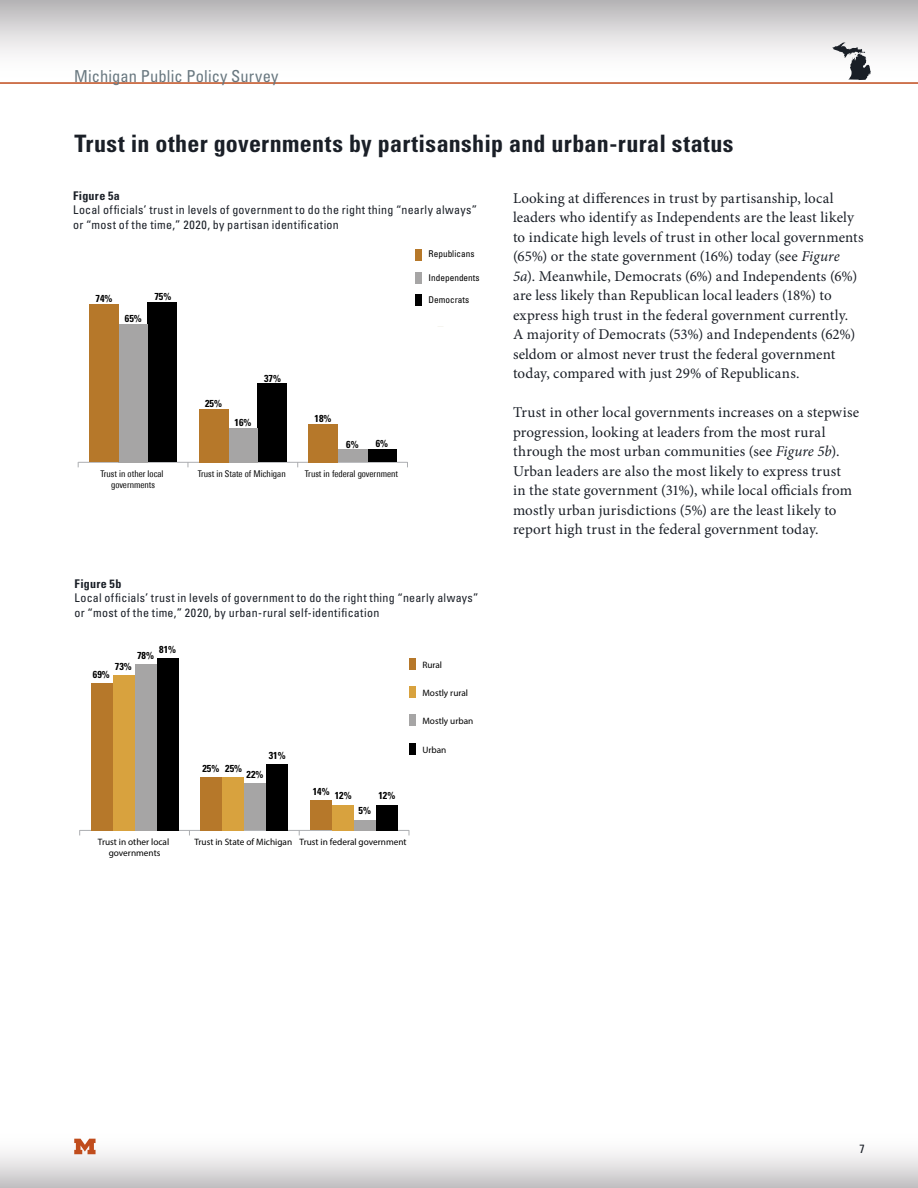
<style>
.page{position:relative;width:918px;height:1188px;background:#fff}
.page>*{position:absolute;margin:0;border:0;box-sizing:border-box;transform-origin:0 0}
.t1{font:700 condensed 24px "Univers LT Std";letter-spacing:.015em;color:#1a1f27}
.t2{font:condensed 16.5px "Univers LT Std";letter-spacing:.01em;color:#697880}
.t3{font:15px/19.5px "Minion Pro";letter-spacing:.01em;color:#1a1f27}
.t4{font:condensed 12px/14.4px "Univers LT Std";letter-spacing:.025em;color:#1a1f27}
.t5{font:700 condensed 12px "Univers LT Std";letter-spacing:.03em;color:#1a1f27}
.t6{font:700 condensed 10.2px "Univers LT Std";color:#000}
.t7{font:condensed 9.3px "Univers Next Pro";color:#000}
.t8{font:condensed 9.3px "Univers LT Std";color:#000}
.s1{font-style:italic}
</style>
<div class="page">
<div style="left:0;top:1127px;width:918px;height:61px;background:linear-gradient(to bottom,#fff,#c9c7c9)"></div>
<div style="left:0;top:0;width:918px;height:84px;background:linear-gradient(to bottom,#bdbbbd,#fff)"></div>
<hr style="left:0;top:82px;width:918px;height:2px;background:#c04c1c">
<svg style="left:832px;top:43px;width:39px;height:37px"></svg>
<svg style="left:74px;top:1139px;width:22px;height:15px"></svg>
<hr style="left:80px;top:830px;width:329px;height:1px;background:#acaeb1">
<div style="left:157px;top:658px;width:21px;height:172px;background:#000"></div>
<div style="left:266px;top:764px;width:22px;height:66px;background:#000"></div>
<div style="left:376px;top:805px;width:22px;height:25px;background:#000"></div>
<div style="left:135px;top:664px;width:22px;height:166px;background:#a6a5a5"></div>
<div style="left:244px;top:784px;width:22px;height:46px;background:#a6a5a5"></div>
<div style="left:354px;top:820px;width:22px;height:10px;background:#a6a5a5"></div>
<div style="left:113px;top:675px;width:22px;height:155px;background:#d8a23e"></div>
<div style="left:222px;top:777px;width:22px;height:53px;background:#d8a23e"></div>
<div style="left:332px;top:805px;width:22px;height:25px;background:#d8a23e"></div>
<div style="left:91px;top:683px;width:22px;height:147px;background:#b6782a"></div>
<div style="left:200px;top:777px;width:22px;height:53px;background:#b6782a"></div>
<div style="left:310px;top:801px;width:22px;height:29px;background:#b6782a"></div>
<div style="left:409px;top:715px;width:7px;height:11px;background:#a6a5a5"></div>
<div style="left:409px;top:743px;width:7px;height:12px;background:#000"></div>
<div style="left:409px;top:687px;width:7px;height:11px;background:#d8a23e"></div>
<div style="left:409px;top:658px;width:7px;height:11px;background:#b6782a"></div>
<hr style="left:78px;top:462px;width:329px;height:1px;background:#acaeb1">
<div style="left:148px;top:303px;width:29px;height:159px;background:#000"></div>
<div style="left:257px;top:383px;width:30px;height:79px;background:#000"></div>
<div style="left:367px;top:450px;width:30px;height:12px;background:#000"></div>
<div style="left:118px;top:324px;width:30px;height:138px;background:#a6a5a5"></div>
<div style="left:228px;top:428px;width:29px;height:34px;background:#a6a5a5"></div>
<div style="left:338px;top:450px;width:29px;height:12px;background:#a6a5a5"></div>
<div style="left:89px;top:305px;width:29px;height:157px;background:#b6782a"></div>
<div style="left:199px;top:409px;width:29px;height:53px;background:#b6782a"></div>
<div style="left:309px;top:424px;width:29px;height:38px;background:#b6782a"></div>
<div style="left:416px;top:272px;width:6px;height:11px;background:#a6a5a5"></div>
<div style="left:416px;top:295px;width:6px;height:11px;background:#000"></div>
<div style="left:416px;top:249px;width:6px;height:11px;background:#b6782a"></div>
<p class="t2" style="left:74px;top:65px;width:206px">Michigan Public Policy Survey</p>
<h1 class="t1" style="left:75px;top:129px;width:661px">Trust in other governments by partisanship and urban-rural status</h1>
<p class="t5" style="left:73px;top:188px;width:48px">Figure 5a</p>
<p class="t4" style="left:73px;top:203px;width:405px">Local officials’ trust in levels of government to do the right thing “nearly always” or “most of the time,” 2020, by partisan identification</p>
<p class="t8" style="left:429px;top:248px;width:47px">Republicans</p>
<p class="t8" style="left:429px;top:271px;width:53px">Independents</p>
<p class="t6" style="left:154px;top:291px;width:18px">75%</p>
<p class="t6" style="left:96px;top:292px;width:18px">74%</p>
<p class="t8" style="left:429px;top:294px;width:42px">Democrats</p>
<p class="t6" style="left:125px;top:312px;width:18px">65%</p>
<p class="t6" style="left:205px;top:397px;width:18px">25%</p>
<p class="t6" style="left:264px;top:372px;width:18px">37%</p>
<p class="t6" style="left:235px;top:417px;width:18px">16%</p>
<p class="t6" style="left:315px;top:412px;width:18px">18%</p>
<p class="t6" style="left:346px;top:438px;width:14px">6%</p>
<p class="t6" style="left:376px;top:438px;width:14px">6%</p>
<p class="t7" style="left:101px;top:469px;width:64px">Trust in other local</p>
<p class="t7" style="left:198px;top:469px;width:89px">Trust in State of Michigan</p>
<p class="t7" style="left:305px;top:469px;width:95px">Trust in federal government</p>
<p class="t7" style="left:111px;top:480px;width:46px">governments</p>
<p class="t5" style="left:75px;top:576px;width:48px">Figure 5b</p>
<p class="t4" style="left:75px;top:591px;width:405px">Local officials’ trust in levels of government to do the right thing “nearly always” or “most of the time,” 2020, by urban-rural self-identification</p>
<p class="t6" style="left:159px;top:643px;width:18px">81%</p>
<p class="t6" style="left:137px;top:649px;width:18px">78%</p>
<p class="t6" style="left:115px;top:660px;width:18px">73%</p>
<p class="t6" style="left:93px;top:668px;width:18px">69%</p>
<p class="t6" style="left:269px;top:749px;width:18px">31%</p>
<p class="t6" style="left:202px;top:762px;width:41px">25% 25%</p>
<p class="t6" style="left:247px;top:768px;width:18px">22%</p>
<p class="t6" style="left:313px;top:788px;width:40px">14% 12%</p>
<p class="t6" style="left:359px;top:804px;width:14px">5%</p>
<p class="t6" style="left:378px;top:790px;width:18px">12%</p>
<p class="t7" style="left:98px;top:836px;width:73px">Trust in other local</p>
<p class="t7" style="left:194px;top:836px;width:214px">Trust in State of Michigan Trust in federal government</p>
<p class="t7" style="left:109px;top:848px;width:53px">governments</p>
<p class="t7" style="left:422px;top:659px;width:21px">Rural</p>
<p class="t7" style="left:422px;top:688px;width:47px">Mostly rural</p>
<p class="t7" style="left:422px;top:715px;width:52px">Mostly urban</p>
<p class="t7" style="left:422px;top:744px;width:25px">Urban</p>
<p class="t3" style="left:513px;top:188px;width:352px">Looking at differences in trust by partisanship, local leaders who identify as Independents are the least likely to indicate high levels of trust in other local governments (65%) or the state government (16%) today (see <span class="s1">Figure 5a</span>). Meanwhile, Democrats (6%) and Independents (6%) are less likely than Republican local leaders (18%) to express high trust in the federal government currently.<br>A majority of Democrats (53%) and Independents (62%) seldom or almost never trust the federal government today, compared with just 29% of Republicans.</p>
<p class="t3" style="left:513px;top:403px;width:348px">Trust in other local governments increases on a stepwise progression, looking at leaders from the most rural through the most urban communities (see <span class="s1">Figure 5b</span>).<br>Urban leaders are also the most likely to express trust<br>in the state government (31%), while local officials from mostly urban jurisdictions (5%) are the least likely to report high trust in the federal government today.</p>
<p class="t4" style="left:859px;top:1142px;width:7px">7</p>
</div>
